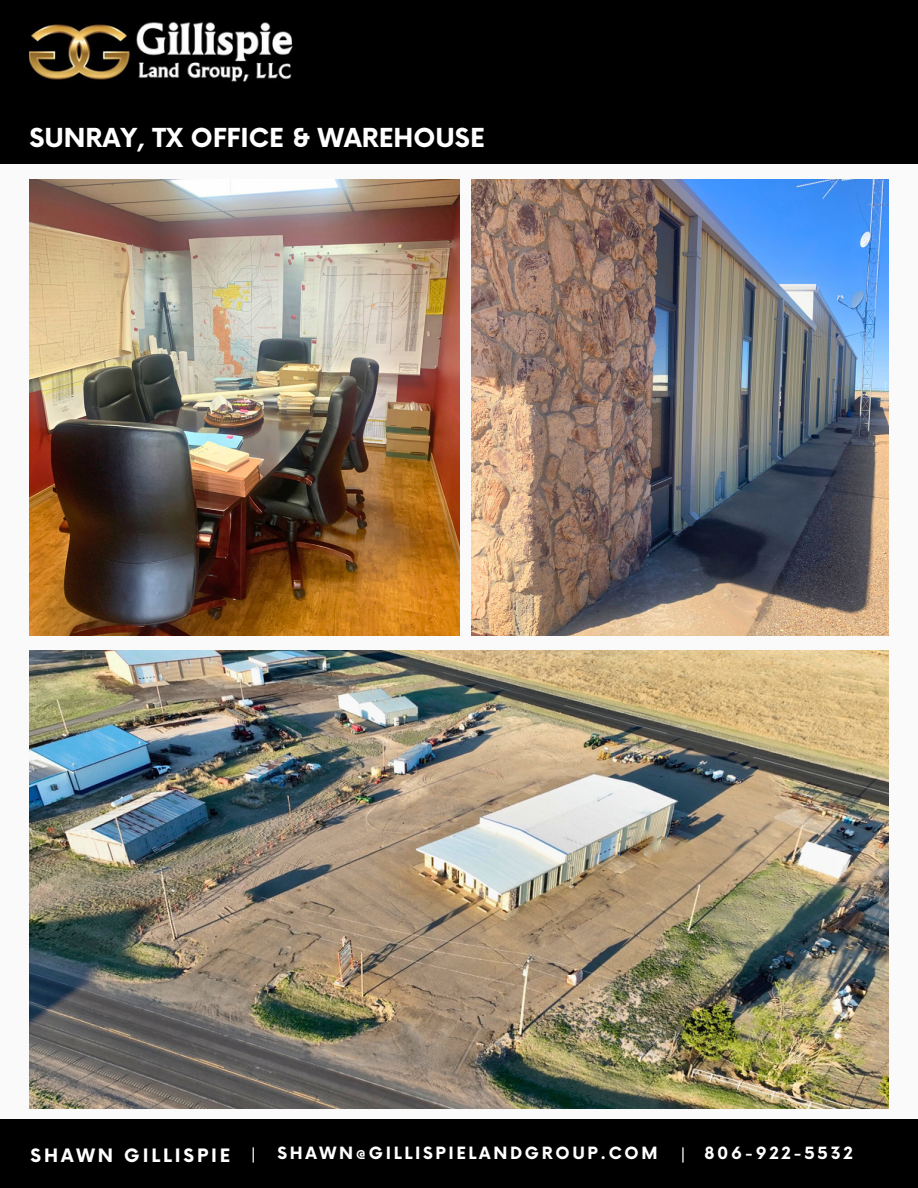
<style>
.page{position:relative;width:918px;height:1188px;background:#fafafa}
.page>*{position:absolute;margin:0;border:0;box-sizing:border-box;transform-origin:0 0}
.t1{font:700 25.5px "Now";color:#fff}
.t2{font:700 18px "Now";letter-spacing:.16em;color:#fff}
.t3{font:500 16.8px "Now";color:#fff}
.t4{font:700 16.5px "Now";letter-spacing:.16em;color:#fff}
</style>
<div class="page">
<img style="left:471px;top:180px;width:417px;height:455px">
<img style="left:29px;top:651px;width:860px;height:457px">
<div style="left:0;top:0;width:918px;height:164px;background:#000"></div>
<img style="left:29px;top:21px;width:264px;height:61px">
<div style="left:0;top:1119px;width:918px;height:69px;background:#000"></div>
<img style="left:29px;top:180px;width:430px;height:455px">
<p class="t1" style="left:29px;top:124px;width:457px">SUNRAY, TX OFFICE &amp; WAREHOUSE</p>
<p class="t2" style="left:31px;top:1146px;width:201px">SHAWN GILLISPIE</p>
<h2 class="t3" style="left:251px;top:1145px;width:7px">|</h2>
<h2 class="t4" style="left:278px;top:1144px;width:382px">SHAWN@GILLISPIELANDGROUP.COM</h2>
<p class="t3" style="left:681px;top:1145px;width:7px">|</p>
<p class="t4" style="left:705px;top:1144px;width:150px">806-922-5532</p>
</div>
